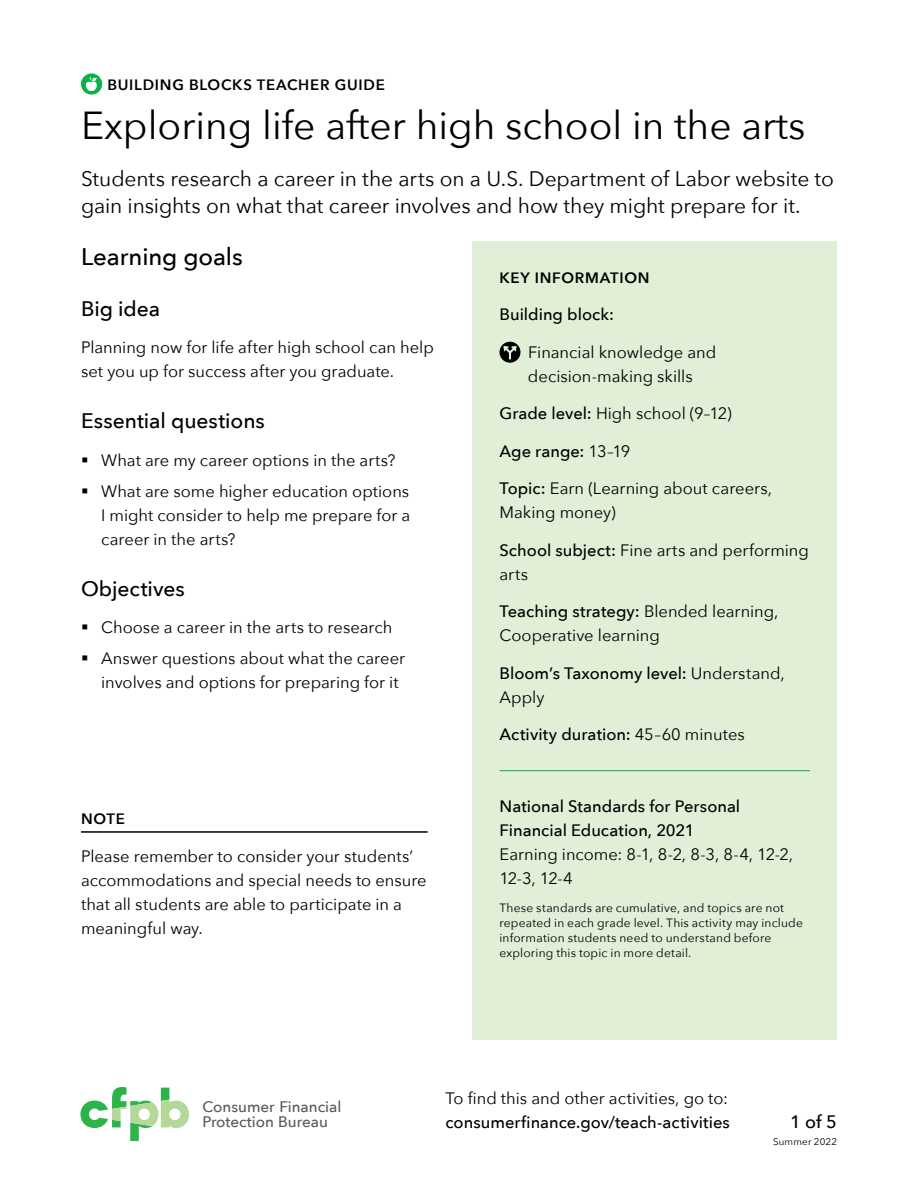
<style>
.page{position:relative;width:918px;height:1188px;background:#fff}
.page>*{position:absolute;margin:0;border:0;box-sizing:border-box;transform-origin:0 0}
.t1{font:39px "Avenir Next";color:#000}
.t2{font:500 24px "Avenir Next";letter-spacing:-.005em;color:#000}
.t3{font:21px/27px "Avenir Next";letter-spacing:-.005em;color:#000}
.t4{font:500 21px "Avenir Next";letter-spacing:-.005em;color:#000}
.t5{font:500 18px "Avenir Next";color:#000}
.t6{font:16.5px/24px "Avenir Next";color:#000}
.t7{font:500 16.5px/24px "Avenir Next";color:#000}
.t8{font:500 15.3px/15.5px "Avenir Next";color:#58595b}
.t9{font:600 15px "Avenir Next";letter-spacing:.05em;color:#000}
.t10{font:12px/15px "Avenir Next";letter-spacing:.015em;color:#000}
.t11{font:9.75px "Avenir Next";letter-spacing:.02em;color:#000}
.s1{font-weight:500}
.s2{font-weight:400}
</style>
<div class="page">
<svg style="left:80px;top:1087px;width:109px;height:54px"></svg>
<svg style="left:81px;top:73px;width:21px;height:22px"></svg>
<svg style="left:85px;top:76px;width:13px;height:15px"></svg>
<div style="left:472px;top:241px;width:365px;height:799px;background:#e0efd6"></div>
<hr style="left:500px;top:770px;width:310px;height:1px;background:#0db14b">
<svg style="left:500px;top:342px;width:20px;height:21px"></svg>
<hr style="left:81px;top:831px;width:347px;height:2px;background:#000">
<p class="t9" style="left:107px;top:72px;width:279px">BUILDING BLOCKS TEACHER GUIDE</p>
<h1 class="t1" style="left:81px;top:92px;width:726px">Exploring life after high school in the arts</h1>
<p class="t3" style="left:81px;top:164px;width:754px">Students research a career in the arts on a U.S. Department of Labor website to gain insights on what that career involves and how they might prepare for it.</p>
<h2 class="t2" style="left:81px;top:236px;width:163px">Learning goals</h2>
<p class="t4" style="left:81px;top:291px;width:81px">Big idea</p>
<p class="t6" style="left:81px;top:335px;width:354px">Planning now for life after high school can help set you up for success after you graduate.</p>
<p class="t4" style="left:81px;top:403px;width:185px">Essential questions</p>
<p class="t6" style="left:81px;top:447px;width:316px">▪ What are my career options in the arts?</p>
<p class="t6" style="left:101px;top:478px;width:311px;text-align:justify;text-indent:-20px">▪ What are some higher education options I might consider to help me prepare for a career in the arts?</p>
<p class="t4" style="left:81px;top:570px;width:105px">Objectives</p>
<p class="t6" style="left:81px;top:615px;width:313px">▪ Choose a career in the arts to research</p>
<p class="t6" style="left:101px;top:645px;width:305px;text-indent:-20px">▪ Answer questions about what the career involves and options for preparing for it</p>
<p class="t9" style="left:81px;top:806px;width:45px">NOTE</p>
<p class="t6" style="left:81px;top:844px;width:347px">Please remember to consider your students’ accommodations and special needs to ensure that all students are able to participate in a meaningful way.</p>
<p class="t9" style="left:500px;top:265px;width:152px">KEY INFORMATION</p>
<p class="t7" style="left:500px;top:302px;width:116px">Building block:</p>
<p class="t6" style="left:528px;top:339px;width:190px">Financial knowledge and decision-making skills</p>
<p class="t6" style="left:500px;top:401px;width:234px"><span class="s1">Grade level:</span> High school (9–12)</p>
<p class="t7" style="left:500px;top:439px;width:133px">Age range: <span class="s2">13–19</span></p>
<p class="t6" style="left:500px;top:476px;width:274px"><span class="s1">Topic:</span> Earn (Learning about careers,<br>Making money)</p>
<p class="t6" style="left:500px;top:537px;width:311px"><span class="s1">School subject:</span> Fine arts and performing arts</p>
<p class="t6" style="left:500px;top:599px;width:281px"><span class="s1">Teaching strategy:</span> Blended learning,<br>Cooperative learning</p>
<p class="t7" style="left:500px;top:661px;width:287px">Bloom’s Taxonomy level: <span class="s2">Understand,<br>Apply</span></p>
<p class="t7" style="left:500px;top:722px;width:247px">Activity duration: <span class="s2">45–60 minutes</span></p>
<p class="t7" style="left:500px;top:793px;width:242px">National Standards for Personal<br>Financial Education, 2021</p>
<p class="t6" style="left:500px;top:841px;width:295px">Earning income: 8-1, 8-2, 8-3, 8-4, 12-2,<br>12-3, 12-4</p>
<p class="t10" style="left:500px;top:900px;width:305px">These standards are cumulative, and topics are not repeated in each grade level. This activity may include information students need to understand before exploring this topic in more detail.</p>
<p class="t8" style="left:203px;top:1098px;width:140px">Consumer Financial<br>Protection Bureau</p>
<p class="t6" style="left:446px;top:1085px;width:284px">To find this and other activities, go to:</p>
<p class="t7" style="left:446px;top:1109px;width:286px">consumerfinance.gov/teach-activities</p>
<p class="t5" style="left:790px;top:1106px;width:48px">1 of 5</p>
<p class="t11" style="left:773px;top:1133px;width:65px">Summer 2022</p>
</div>
